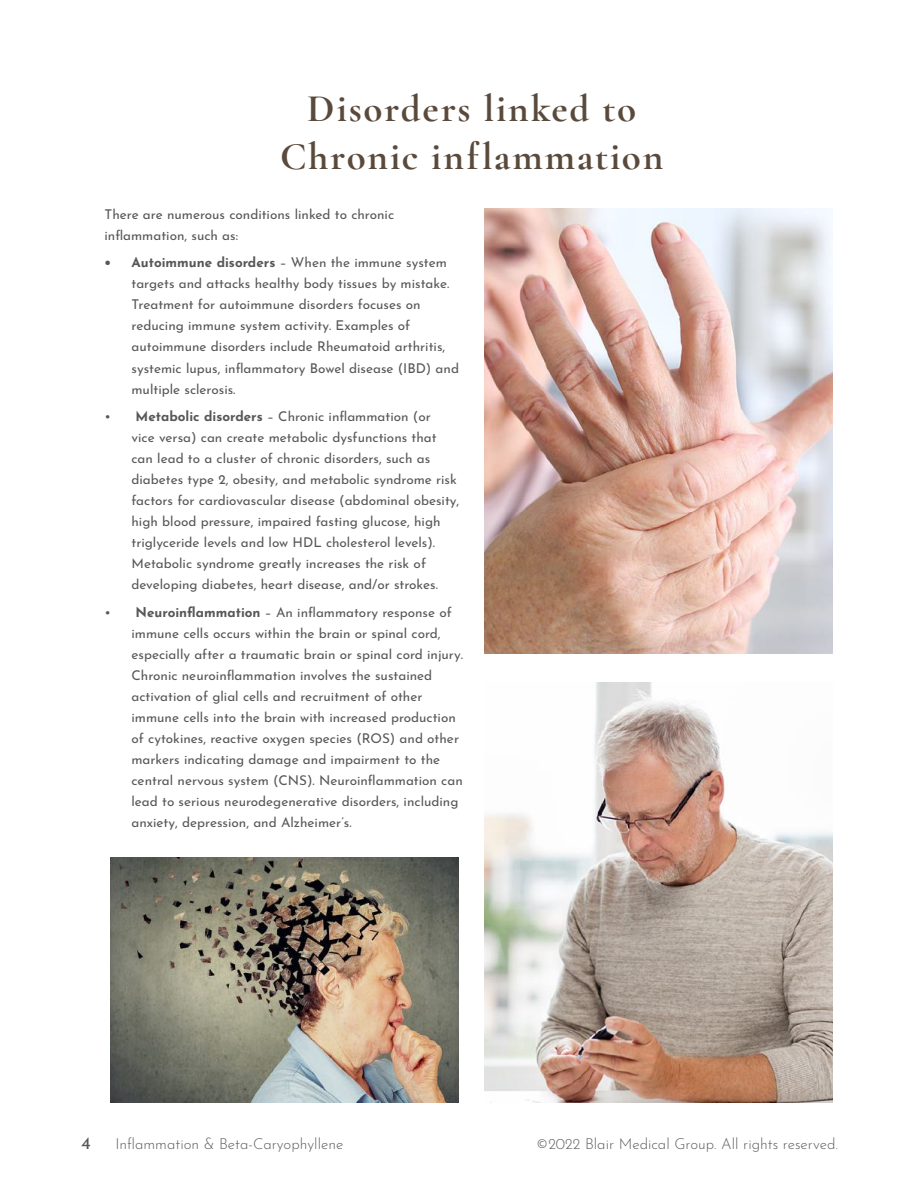
<style>
.page{position:relative;width:918px;height:1188px;background:#fff}
.page>*{position:absolute;margin:0;border:0;box-sizing:border-box;transform-origin:0 0}
.t1{font:700 39px/48px "Cormorant Garamond";letter-spacing:.045em;color:#5a4a3c;text-align:center}
.t2{font:18px "Josefin Sans";color:#575756}
.t3{font:300 15px "Josefin Sans";color:#5c5c5c}
.t4{font:13.5px/21px "Josefin Sans";color:#575756}
.s1{font-weight:100}
</style>
<div class="page">
<img style="left:484px;top:683px;width:349px;height:420px">
<img style="left:110px;top:858px;width:349px;height:245px">
<img style="left:484px;top:209px;width:349px;height:445px">
<h1 class="t1" style="left:280px;top:84px;width:385px">Disorders linked to<br>Chronic inflammation</h1>
<p class="t4" style="left:105px;top:202px;width:291px">There are numerous conditions linked to chronic inflammation, such as:</p>
<p class="t4" style="left:132px;top:251px;width:329px;text-indent:-27px"><span class="s1">• Autoimmune disorders</span> – When the immune system targets and attacks healthy body tissues by mistake.<br>Treatment for autoimmune disorders focuses on reducing immune system activity. Examples of autoimmune disorders include Rheumatoid arthritis, systemic lupus, inflammatory Bowel disease (IBD) and multiple sclerosis.</p>
<p class="t4" style="left:132px;top:404px;width:329px;text-indent:-27px">• <span class="s1">Metabolic disorders</span> – Chronic inflammation (or<br>vice versa) can create metabolic dysfunctions that can lead to a cluster of chronic disorders, such as diabetes type 2, obesity, and metabolic syndrome risk factors for cardiovascular disease (abdominal obesity, high blood pressure, impaired fasting glucose, high triglyceride levels and low HDL cholesterol levels).<br>Metabolic syndrome greatly increases the risk of developing diabetes, heart disease, and/or strokes.</p>
<p class="t4" style="left:132px;top:600px;width:333px;text-indent:-27px">• <span class="s1">Neuroinflammation</span> – An inflammatory response of immune cells occurs within the brain or spinal cord, especially after a traumatic brain or spinal cord injury.<br>Chronic neuroinflammation involves the sustained activation of glial cells and recruitment of other immune cells into the brain with increased production of cytokines, reactive oxygen species (ROS) and other markers indicating damage and impairment to the central nervous system (CNS). Neuroinflammation can lead to serious neurodegenerative disorders, including anxiety, depression, and Alzheimer’s.</p>
<h2 class="t2" style="left:81px;top:1127px;width:11px">4</h2>
<p class="t3" style="left:115px;top:1132px;width:229px">Inflammation &amp; Beta-Caryophyllene</p>
<p class="t3" style="left:536px;top:1132px;width:303px">©2022 Blair Medical Group. All rights reserved.</p>
</div>
